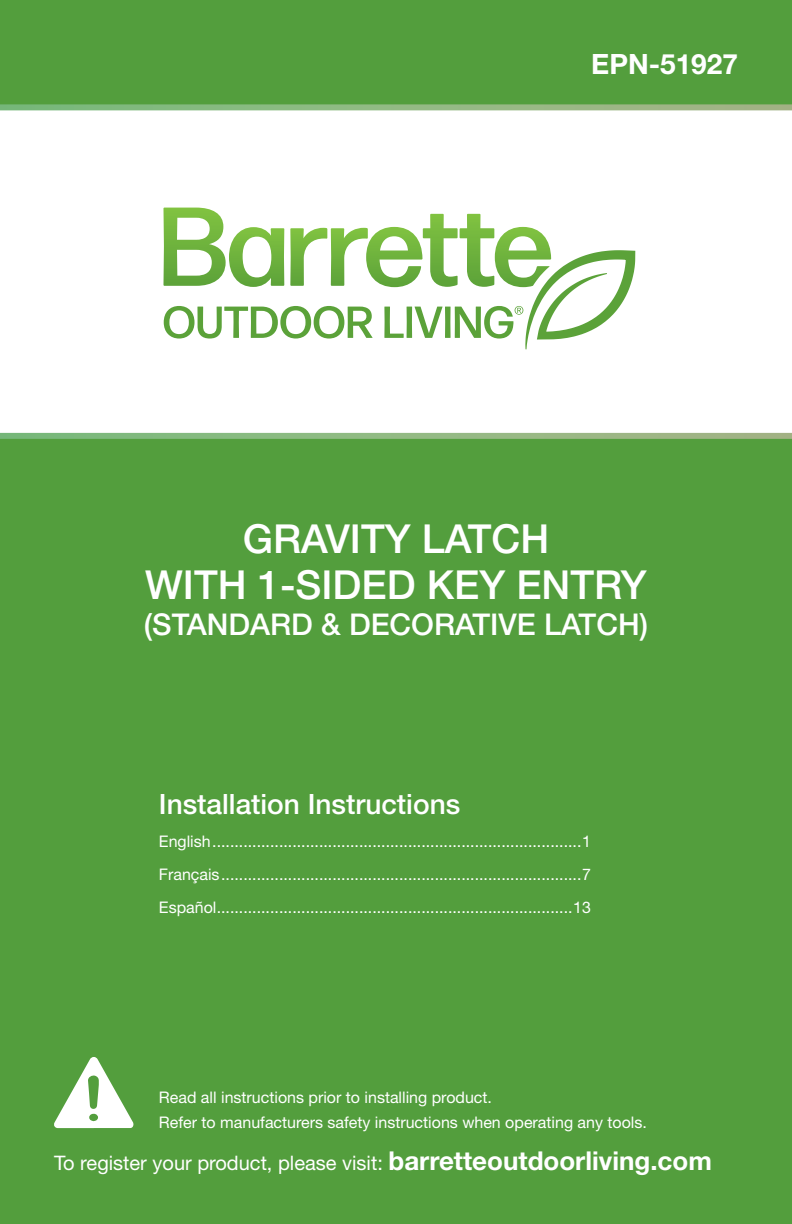
<style>
.page{position:relative;width:792px;height:1224px;background:#fff}
.page>*{position:absolute;margin:0;border:0;box-sizing:border-box;transform-origin:0 0}
.Headline{font:500 40px "Helvetica Neue LT Std";color:#fff}
.Headline-2{font:500 30px "Helvetica Neue LT Std";color:#fff}
.t1{font:500 28px "Helvetica Neue LT Std";color:#fff}
.t2{font:700 28px "Helvetica Neue LT Std";color:#fff}
.t3{font:20px "Helvetica Neue LT Std";color:#fff}
.Body_Copy{font:16px "Helvetica Neue LT Std";color:#fff}
.s1{font-weight:700;font-size:26px}
</style>
<div class="page">
<div style="left:0;top:0;width:792px;height:104px;background:#539e3d"></div>
<div style="left:0;top:439px;width:792px;height:785px;background:#539e3d"></div>
<svg style="left:54px;top:1057px;width:80px;height:71px"></svg>
<svg style="left:163px;top:208px;width:472px;height:141px"></svg>
<svg style="left:0;top:433px;width:792px;height:6px;background:#8eb780"></svg>
<svg style="left:0;top:104px;width:792px;height:6px;background:#8bb67d"></svg>
<p class="t2" style="left:591px;top:47px;width:148px">EPN-51927</p>
<p class="Headline" style="left:243px;top:515px;width:308px">GRAVITY LATCH</p>
<p class="Headline" style="left:145px;top:561px;width:503px">WITH 1-SIDED KEY ENTRY</p>
<p class="Headline-2" style="left:144px;top:607px;width:506px">(STANDARD &amp; DECORATIVE LATCH)</p>
<p class="t1" style="left:159px;top:787px;width:303px">Installation Instructions</p>
<p class="Body_Copy" style="left:159px;top:831px;width:434px">English...................................................................................1</p>
<p class="Body_Copy" style="left:159px;top:864px;width:434px">Français.................................................................................7</p>
<p class="Body_Copy" style="left:159px;top:897px;width:434px">Español................................................................................13</p>
<p class="Body_Copy" style="left:159px;top:1088px;width:335px">Read all instructions prior to installing product.</p>
<p class="Body_Copy" style="left:159px;top:1113px;width:490px">Refer to manufacturers safety instructions when operating any tools.</p>
<p class="t3" style="left:54px;top:1151px;width:659px">To register your product, please visit: <span class="s1">barretteoutdoorliving.com</span></p>
</div>
